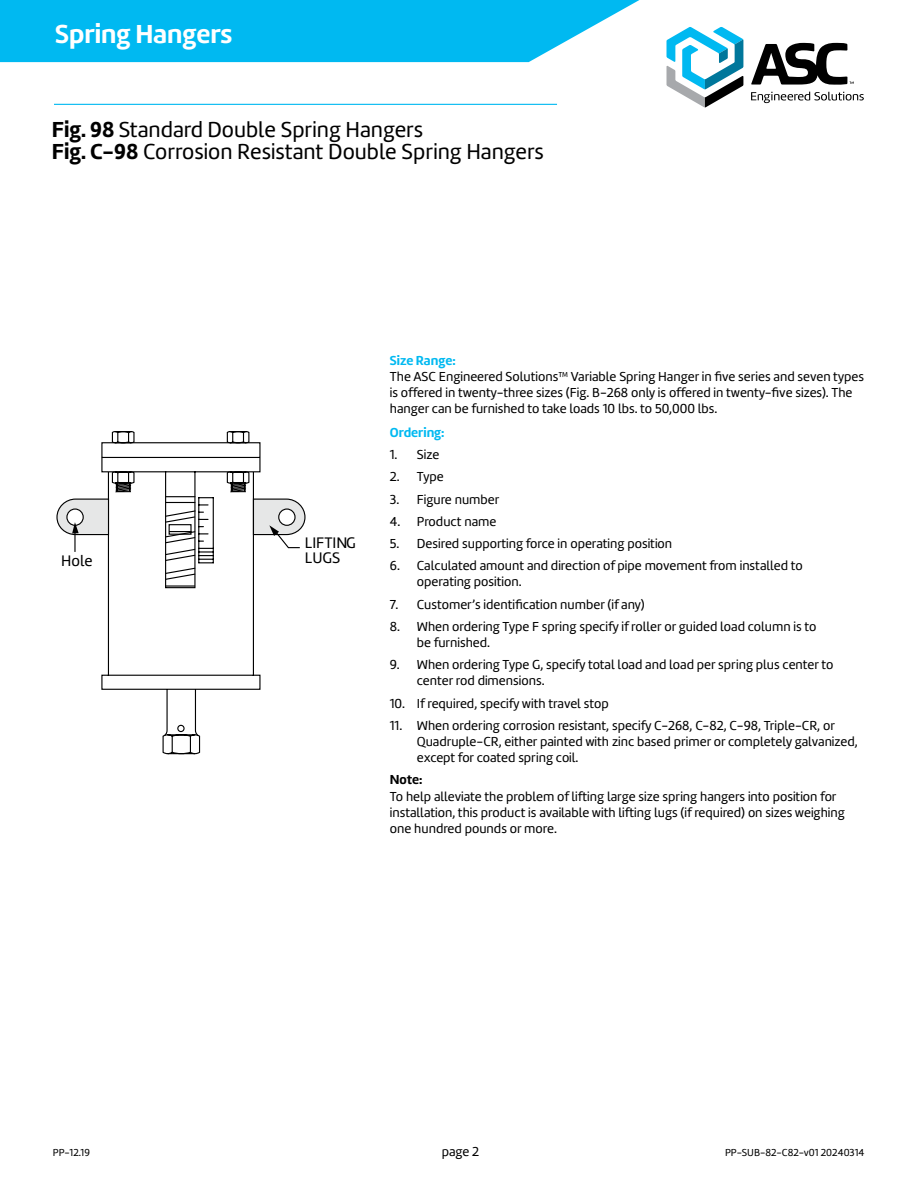
<style>
.page{position:relative;width:918px;height:1188px;background:#fff}
.page>*{position:absolute;margin:0;border:0;box-sizing:border-box;transform-origin:0 0}
.t1{font:700 27px "Marine";color:#fff}
.t2{font:22.5px/22.5px "Marine";color:#000}
.t3{font:15.9px "Marine";color:#010101}
.t4{font:13.5px/16.2px "Marine";color:#000}
.t5{font:700 13.5px "Marine";color:#00b9f1}
.t6{font:700 13.5px "Marine";color:#000}
.t7{font:10.5px "Marine";color:#000}
.s1{font-weight:700}
</style>
<div class="page">
<svg style="left:751px;top:43px;width:113px;height:60px"></svg>
<svg style="left:0;top:0;width:743px;height:107px"></svg>
<hr style="left:54px;top:104px;width:503px;height:1px;background:#00b9f1">
<svg style="left:111px;top:431px;width:24px;height:11px"></svg>
<svg style="left:162px;top:737px;width:39px;height:17px"></svg>
<svg style="left:226px;top:431px;width:24px;height:11px"></svg>
<svg style="left:101px;top:442px;width:160px;height:295px"></svg>
<svg style="left:226px;top:471px;width:80px;height:78px"></svg>
<svg style="left:56px;top:471px;width:79px;height:65px"></svg>
<hr style="left:74px;top:530px;width:2px;height:22px;background:#010101">
<svg style="left:164px;top:496px;width:50px;height:91px"></svg>
<h1 class="t1" style="left:55px;top:17px;width:179px">Spring Hangers</h1>
<h2 class="t2" style="left:52px;top:118px;width:494px"><span class="s1">Fig. 98</span> Standard Double Spring Hangers<br><span class="s1">Fig. C-98</span> Corrosion Resistant Double Spring Hangers</h2>
<p class="t3" style="left:305px;top:532px;width:52px">LIFTING</p>
<p class="t3" style="left:61px;top:551px;width:33px">Hole</p>
<p class="t3" style="left:305px;top:548px;width:37px">LUGS</p>
<p class="t5" style="left:390px;top:351px;width:67px">Size Range:</p>
<p class="t4" style="left:390px;top:368px;width:476px">The ASC Engineered Solutions™ Variable Spring Hanger in five series and seven types is offered in twenty-three sizes (Fig. B-268 only is offered in twenty-five sizes). The hanger can be furnished to take loads 10 lbs. to 50,000 lbs.</p>
<p class="t5" style="left:390px;top:424px;width:56px">Ordering:</p>
<p class="t4" style="left:390px;top:447px;width:51px">1. Size</p>
<p class="t4" style="left:390px;top:469px;width:55px">2. Type</p>
<p class="t4" style="left:390px;top:491px;width:111px">3. Figure number</p>
<p class="t4" style="left:390px;top:513px;width:108px">4. Product name</p>
<p class="t4" style="left:390px;top:535px;width:284px">5. Desired supporting force in operating position</p>
<p class="t4" style="left:417px;top:558px;width:387px;text-indent:-27px">6. Calculated amount and direction of pipe movement from installed to operating position.</p>
<p class="t4" style="left:390px;top:596px;width:256px">7. Customer’s identification number (if any)</p>
<p class="t4" style="left:417px;top:618px;width:401px;text-indent:-27px">8. When ordering Type F spring specify if roller or guided load column is to be furnished.</p>
<p class="t4" style="left:417px;top:657px;width:418px;text-indent:-27px">9. When ordering Type G, specify total load and load per spring plus center to center rod dimensions.</p>
<p class="t4" style="left:390px;top:695px;width:220px">10. If required, specify with travel stop</p>
<p class="t4" style="left:417px;top:717px;width:443px;text-indent:-27px">11. When ordering corrosion resistant, specify C-268, C-82, C-98, Triple-CR, or<br>Quadruple-CR, either painted with zinc based primer or completely galvanized, except for coated spring coil.</p>
<p class="t6" style="left:390px;top:771px;width:34px">Note:</p>
<p class="t4" style="left:390px;top:788px;width:457px">To help alleviate the problem of lifting large size spring hangers into position for installation, this product is available with lifting lugs (if required) on sizes weighing one hundred pounds or more.</p>
<p class="t7" style="left:53px;top:1146px;width:39px">PP-12.19</p>
<p class="t4" style="left:442px;top:1143px;width:39px">page 2</p>
<p class="t7" style="left:725px;top:1146px;width:141px">PP-SUB-82-C82-v01 20240314</p>
</div>
